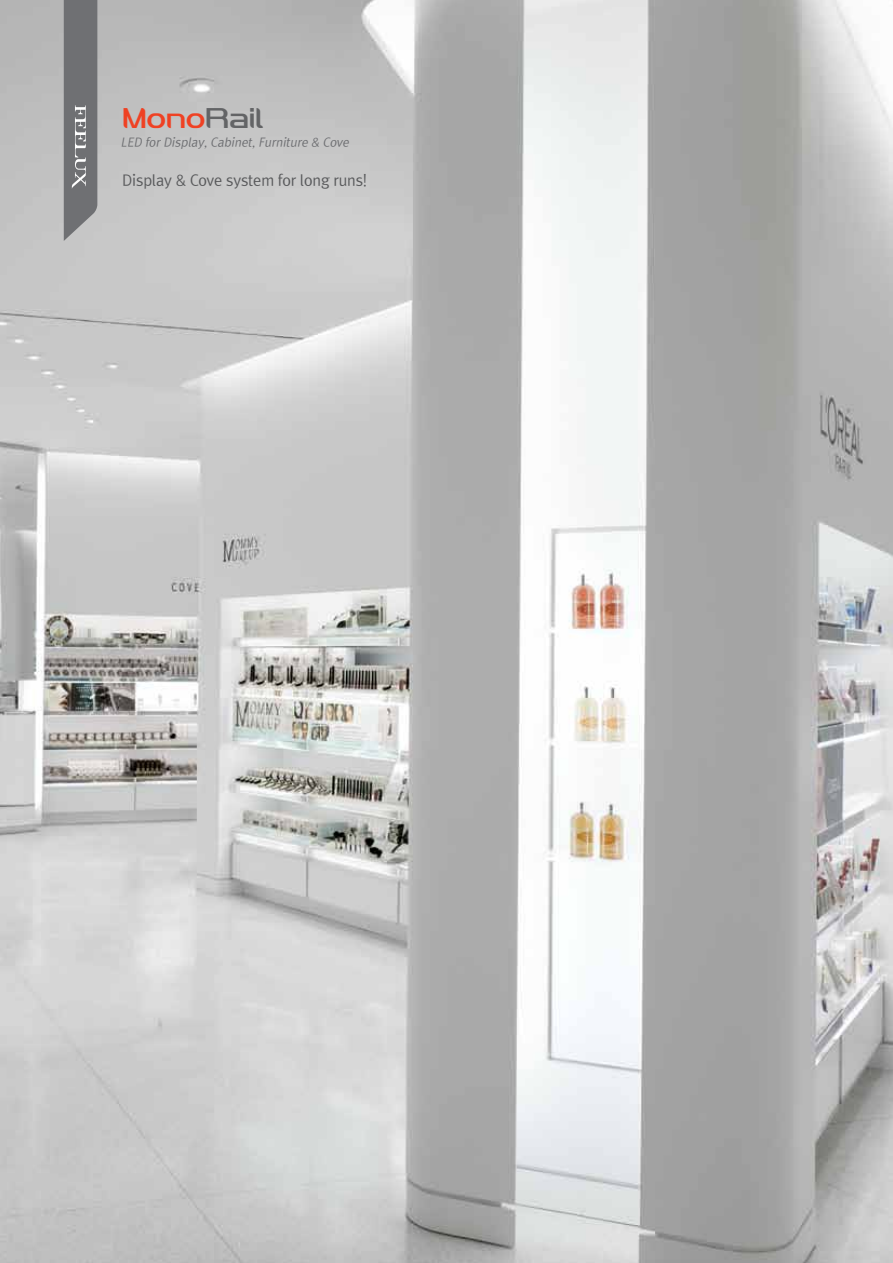
<style>
.page{position:relative;width:893px;height:1263px;background:#fff}
.page>*{position:absolute;margin:0;border:0;box-sizing:border-box;transform-origin:0 0}
.t1{font:30px "HH Feelux 2.0";color:#ef4123}
.t2{font:15px "Rix Go M";letter-spacing:-.01em;color:#58595b}
.t3{font:italic 12px "Rix Go M";color:#6d6e71}
.s1{color:#636466}
</style>
<div class="page">
<img style="left:0;top:0;width:893px;height:1263px">
<svg style="left:64px;top:0;width:33px;height:241px;background:#797a7d"></svg>
<h1 class="t1" style="left:122px;top:103px;width:143px">Mono<span class="s1">Rail</span></h1>
<p class="t3" style="left:121px;top:135px;width:232px">LED forDisplay,Cabinet,Furniture &amp; Cove</p>
<p class="t2" style="left:122px;top:171px;width:247px">Display &amp; Cove system for long runs!</p>
</div>
